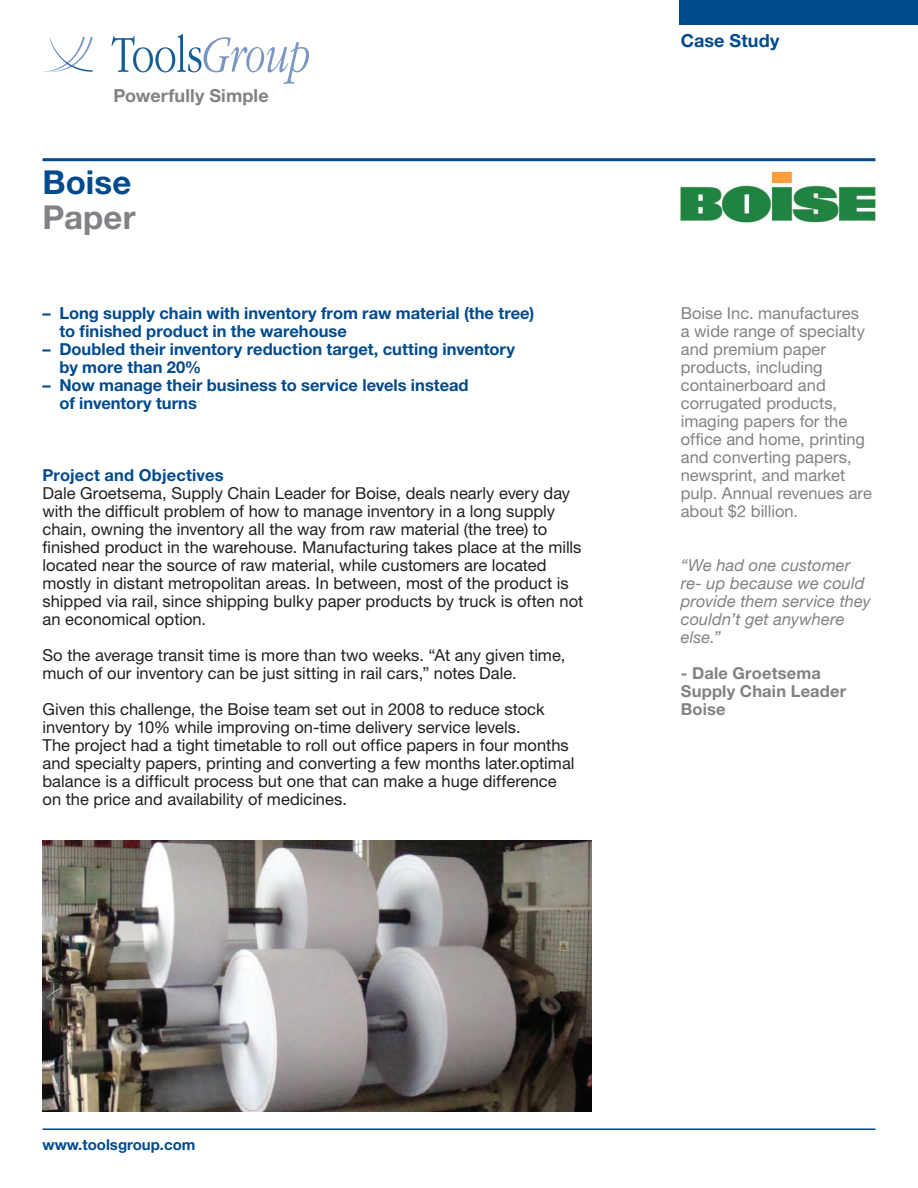
<style>
.page{position:relative;width:918px;height:1188px;background:#fff}
.page>*{position:absolute;margin:0;border:0;box-sizing:border-box;transform-origin:0 0}
.t1{font:700 33px "Helvetica Neue LT Std";color:#004a8d}
.t2{font:700 33px "Helvetica Neue LT Std";letter-spacing:.005em;color:#808285}
.t3{font:700 18px "Helvetica Neue LT Std";letter-spacing:.01em;color:#808285}
.t4{font:700 18px "Helvetica Neue LT Std";letter-spacing:.01em;color:#004a8d}
.t5{font:16.5px/18px "Helvetica Neue LT Std";color:#231f20}
.t6{font:700 16.5px/18px "Helvetica Neue LT Std";color:#004a8d}
.t7{font:16.5px/18px "Helvetica Neue LT Std";color:#808285}
.t8{font:italic 16.5px/18px "Helvetica Neue";letter-spacing:.005em;color:#808285}
.t9{font:700 16.5px/18px "Helvetica Neue LT Std";letter-spacing:.01em;color:#808285}
.t10{font:700 15px "Helvetica Neue LT Std";color:#004a8d}
</style>
<div class="page">
<hr style="left:43px;top:1128px;width:832px;height:2px;background:#004a8d">
<img style="left:43px;top:34px;width:266px;height:50px">
<img style="left:681px;top:171px;width:194px;height:52px">
<img style="left:43px;top:841px;width:549px;height:270px">
<hr style="left:43px;top:158px;width:832px;height:3px;background:#004a8d">
<div style="left:680px;top:0;width:238px;height:25px;background:#004a8d"></div>
<p class="t3" style="left:113px;top:84px;width:157px">Powerfully Simple</p>
<h1 class="t1" style="left:43px;top:162px;width:90px">Boise</h1>
<h1 class="t2" style="left:43px;top:196px;width:95px">Paper</h1>
<p class="t6" style="left:60px;top:304px;width:476px;text-indent:-17px">– Long supply chain with inventory from raw material (the tree) to finished product in the warehouse</p>
<p class="t6" style="left:60px;top:340px;width:457px;text-indent:-17px">– Doubled their inventory reduction target, cutting inventory by more than 20%</p>
<p class="t6" style="left:60px;top:376px;width:411px;text-indent:-17px">– Now manage their business to service levels instead of inventory turns</p>
<p class="t6" style="left:43px;top:466px;width:183px">Project and Objectives</p>
<p class="t5" style="left:43px;top:484px;width:542px">Dale Groetsema, Supply Chain Leader for Boise, deals nearly every day with the difficult problem of how to manage inventory in a long supply chain, owning the inventory all the way from raw material (the tree) to finished product in the warehouse. Manufacturing takes place at the mills located near the source of raw material, while customers are located mostly in distant metropolitan areas. In between, most of the product is shipped via rail, since shipping bulky paper products by truck is often not an economical option.</p>
<p class="t5" style="left:43px;top:646px;width:524px">So the average transit time is more than two weeks. “At any given time, much of our inventory can be just sitting in rail cars,” notes Dale.</p>
<p class="t5" style="left:43px;top:700px;width:534px">Given this challenge, the Boise team set out in 2008 to reduce stock inventory by 10% while improving on-time delivery service levels.<br>The project had a tight timetable to roll out office papers in four months and specialty papers, printing and converting a few months later.optimal balance is a difficult process but one that can make a huge difference on the price and availability of medicines.</p>
<p class="t4" style="left:681px;top:29px;width:100px">Case Study</p>
<p class="t7" style="left:681px;top:304px;width:193px">Boise Inc. manufactures a wide range of specialty and premium paper products, including containerboard and corrugated products, imaging papers for the office and home, printing and converting papers, newsprint, and market pulp. Annual revenues are about $2 billion.</p>
<p class="t8" style="left:681px;top:557px;width:192px">“We had one customer re- up because we could provide them service they couldn’t get anywhere else.”</p>
<p class="t9" style="left:681px;top:664px;width:167px">- Dale Groetsema<br>Supply Chain Leader<br>Boise</p>
<p class="t10" style="left:43px;top:1135px;width:154px">www.toolsgroup.com</p>
</div>
